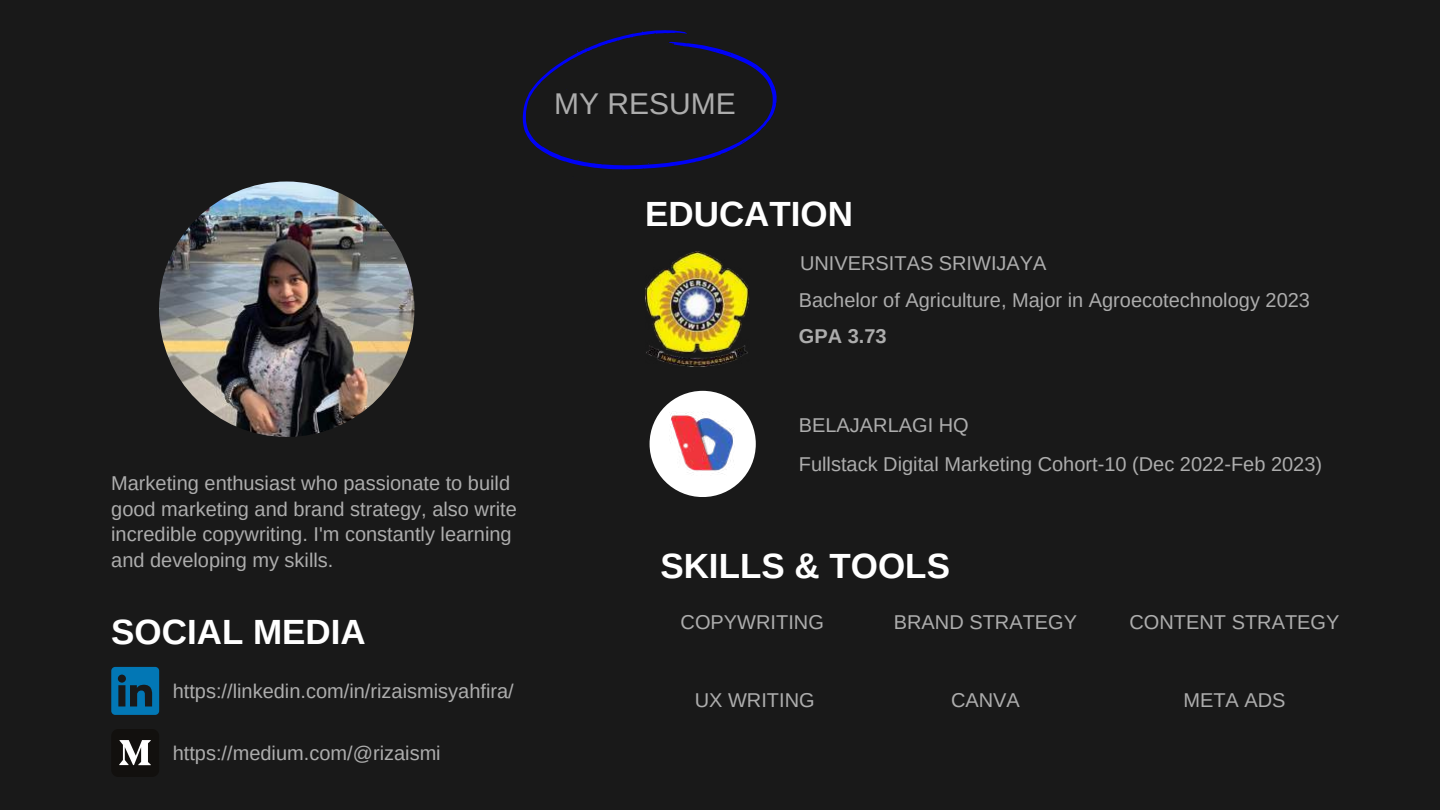
<style>
.page{position:relative;width:1440px;height:810px;background:#191919}
.page>*{position:absolute;margin:0;border:0;box-sizing:border-box;transform-origin:0 0}
.t1{font:700 35px "Arimo";color:#fff}
.t2{font:30px "Arimo";color:#adadad}
.t3{font:20px/25.5px "Arimo";color:#adadad}
.t4{font:700 20px "Arimo";color:#adadad}
</style>
<div class="page">
<svg style="left:523px;top:30px;width:254px;height:140px"></svg>
<img style="left:645px;top:251px;width:104px;height:116px">
<img style="left:159px;top:182px;width:255px;height:255px;border-radius:50%">
<svg style="left:112px;top:729px;width:47px;height:48px"></svg>
<svg style="left:111px;top:667px;width:48px;height:48px"></svg>
<div style="left:650px;top:391px;width:106px;height:106px;background:#fff;border-radius:50%"></div>
<img style="left:670px;top:412px;width:64px;height:62px">
<p class="t3" style="left:111px;top:470px;width:407px">Marketing enthusiast who passionate to build good marketing and brand strategy, also write incredible copywriting. I'm constantly learning and developing my skills.</p>
<h1 class="t1" style="left:111px;top:612px;width:256px">SOCIAL MEDIA</h1>
<p class="t3" style="left:173px;top:678px;width:343px">https://linkedin.com/in/rizaismisyahfira/</p>
<p class="t3" style="left:173px;top:740px;width:270px">https://medium.com/@rizaismi</p>
<h2 class="t2" style="left:554px;top:86px;width:183px">MY RESUME</h2>
<h1 class="t1" style="left:645px;top:195px;width:210px">EDUCATION</h1>
<p class="t3" style="left:799px;top:244px;width:513px;line-height:36.9px">UNIVERSITAS SRIWIJAYA<br>Bachelor of Agriculture, Major in Agroecotechnology 2023</p>
<p class="t4" style="left:799px;top:325px;width:89px">GPA 3.73</p>
<p class="t3" style="left:799px;top:405px;width:525px;line-height:39.5px">BELAJARLAGI HQ<br>Fullstack Digital Marketing Cohort-10 (Dec 2022-Feb 2023)</p>
<h1 class="t1" style="left:660px;top:546px;width:291px">SKILLS &amp; TOOLS</h1>
<p class="t3" style="left:681px;top:610px;width:145px">COPYWRITING</p>
<p class="t3" style="left:894px;top:610px;width:185px">BRAND STRATEGY</p>
<p class="t3" style="left:1130px;top:610px;width:211px">CONTENT STRATEGY</p>
<p class="t3" style="left:695px;top:687px;width:121px">UX WRITING</p>
<p class="t3" style="left:951px;top:687px;width:70px">CANVA</p>
<p class="t3" style="left:1183px;top:687px;width:104px">META ADS</p>
</div>
